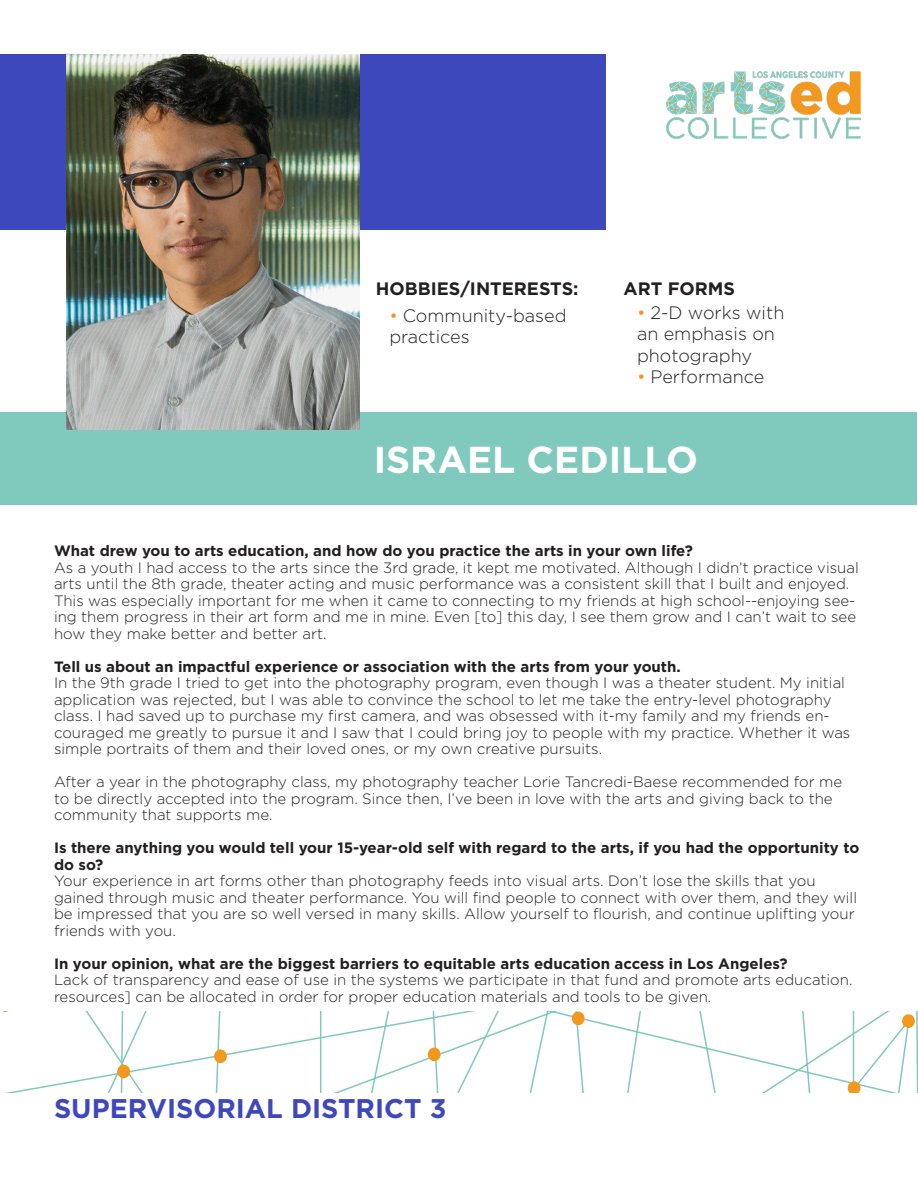
<style>
.page{position:relative;width:918px;height:1188px;background:#fff}
.page>*{position:absolute;margin:0;border:0;box-sizing:border-box;transform-origin:0 0}
.t1{font:700 37.5px "Gotham";color:#fff}
.t2{font:700 27px "Gotham";color:#3e48bd}
.t3{font:300 18px/21.6px "Gotham";color:#231f20}
.Colored_Bullets{font:700 18px "Gotham";color:#231f20}
.t4{font:300 15px/16.5px "Gotham";color:#231f20}
.t5{font:700 15px/16.5px "Gotham";color:#231f20}
.s1{color:#f3981e}
</style>
<div class="page">
<div style="left:0;top:54px;width:606px;height:176px;background:#3e48bd"></div>
<div style="left:1px;top:412px;width:916px;height:93px;background:#7fc9bd"></div>
<img style="left:66px;top:54px;width:294px;height:376px">
<img style="left:666px;top:71px;width:195px;height:68px">
<svg style="left:5px;top:1012px;width:913px;height:81px"></svg>
<svg style="left:109px;top:1012px;width:17px;height:81px"></svg>
<hr style="left:320px;top:1012px;width:1px;height:81px;background:#7fc9bd">
<hr style="left:853px;top:1012px;width:1px;height:81px;background:#7fc9bd">
<div style="left:902px;top:1014px;width:13px;height:14px;background:#f3981e;border-radius:50%"></div>
<div style="left:572px;top:1012px;width:13px;height:13px;background:#f3981e;border-radius:50%"></div>
<div style="left:428px;top:1048px;width:13px;height:13px;background:#f3981e;border-radius:50%"></div>
<div style="left:117px;top:1065px;width:13px;height:13px;background:#f3981e;border-radius:50%"></div>
<div style="left:214px;top:1050px;width:13px;height:13px;background:#f3981e;border-radius:50%"></div>
<svg style="left:848px;top:1081px;width:13px;height:12px"></svg>
<p class="Colored_Bullets" style="left:376px;top:278px;width:204px">HOBBIES/INTERESTS:</p>
<p class="Colored_Bullets" style="left:624px;top:278px;width:113px">ART FORMS</p>
<p class="t3" style="left:389px;top:304px;width:179px"><span class="s1">•</span> Community-based practices</p>
<p class="t3" style="left:637px;top:301px;width:149px"><span class="s1">•</span> 2-D works with an emphasis on photography</p>
<p class="t3" style="left:637px;top:366px;width:129px"><span class="s1">•</span> Performance</p>
<p class="t1" style="left:374px;top:438px;width:326px">ISRAEL CEDILLO</p>
<p class="t5" style="left:54px;top:542px;width:641px">What drew you to arts education, and how do you practice the arts in your own life?</p>
<p class="t4" style="left:54px;top:559px;width:806px">As a youth I had access to the arts since the 3rd grade, it kept me motivated. Although I didn’t practice visual arts until the 8th grade, theater acting and music performance was a consistent skill that I built and enjoyed.<br>This was especially important for me when it came to connecting to my friends at high school--enjoying see&shy;ing them progress in their art form and me in mine. Even [to] this day, I see them grow and I can’t wait to see how they make better and better art.</p>
<p class="t5" style="left:54px;top:658px;width:628px">Tell us about an impactful experience or association with the arts from your youth.</p>
<p class="t4" style="left:54px;top:674px;width:798px">In the 9th grade I tried to get into the photography program, even though I was a theater student. My initial application was rejected, but I was able to convince the school to let me take the entry-level photography class. I had saved up to purchase my first camera, and was obsessed with it-my family and my friends en&shy;couraged me greatly to pursue it and I saw that I could bring joy to people with my practice. Whether it was simple portraits of them and their loved ones, or my own creative pursuits.</p>
<p class="t4" style="left:54px;top:773px;width:790px">After a year in the photography class, my photography teacher Lorie Tancredi-Baese recommended for me to be directly accepted into the program. Since then, I’ve been in love with the arts and giving back to the community that supports me.</p>
<p class="t5" style="left:54px;top:839px;width:807px">Is there anything you would tell your 15-year-old self with regard to the arts, if you had the opportunity to do so?</p>
<p class="t4" style="left:54px;top:872px;width:805px">Your experience in art forms other than photography feeds into visual arts. Don’t lose the skills that you gained through music and theater performance. You will find people to connect with over them, and they will be impressed that you are so well versed in many skills. Allow yourself to flourish, and continue uplifting your friends with you.</p>
<p class="t5" style="left:54px;top:955px;width:735px">In your opinion, what are the biggest barriers to equitable arts education access in Los Angeles?</p>
<p class="t4" style="left:54px;top:971px;width:800px">Lack of transparency and ease of use in the systems we participate in that fund and promote arts education. resources] can be allocated in order for proper education materials and tools to be given.</p>
<p class="t2" style="left:54px;top:1093px;width:394px">SUPERVISORIAL DISTRICT 3</p>
</div>
